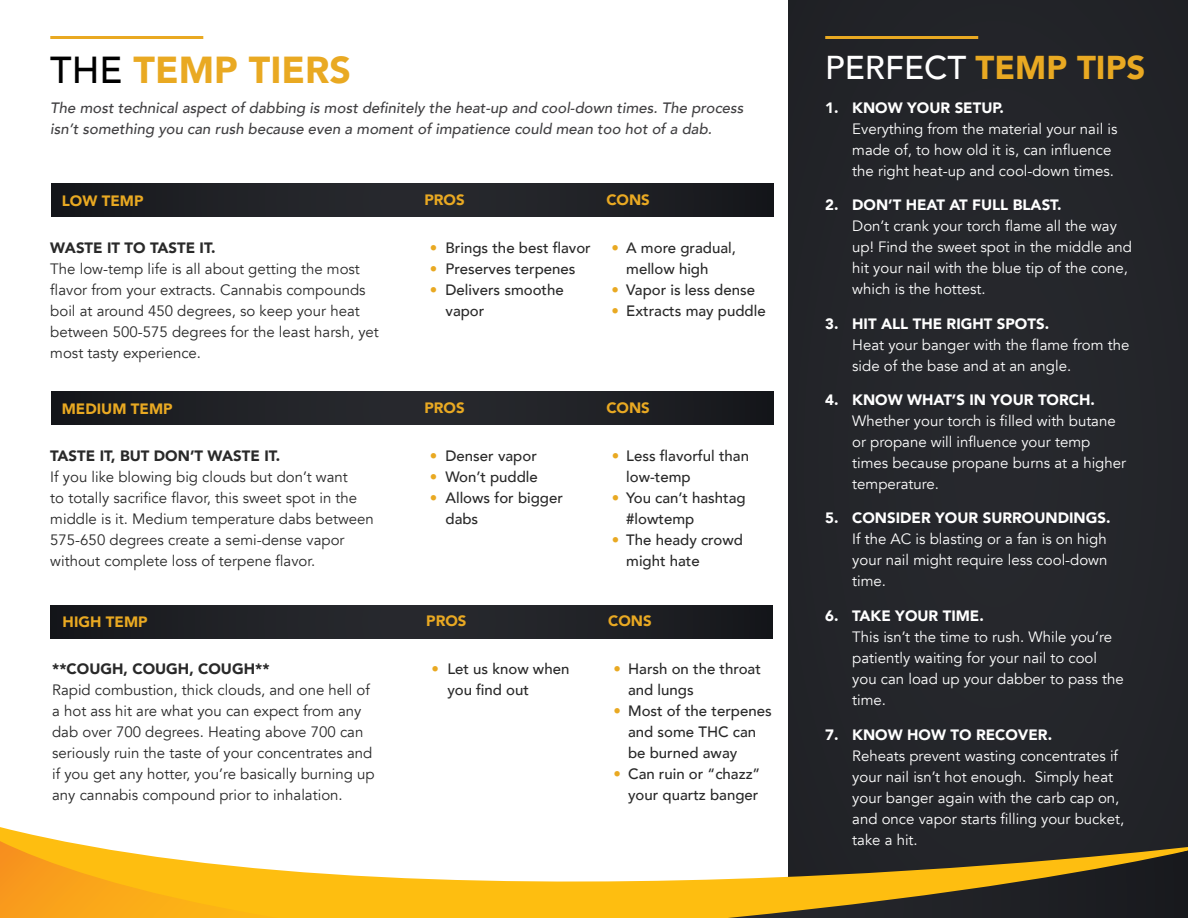
<style>
.page{position:relative;width:1188px;height:918px;background:#fff}
.page>*{position:absolute;margin:0;border:0;box-sizing:border-box;transform-origin:0 0}
.t1{font:900 37.5px "Avenir";color:#e9a922}
.t2{font:900 33px "Avenir";color:#e9a922}
.t3{font:15px/21px "Avenir";color:#fff}
.t4{font:15px/21px "Avenir";color:#292929}
.t5{font:500 15px/21px "Avenir";color:#292929}
.t6{font:italic 500 15px/21px "Avenir";color:#414042}
.t7{font:900 15px "Avenir";color:#fff}
.t8{font:900 15px "Avenir";color:#292929}
.t9{font:900 15px "Avenir";color:#e9a922}
.t10{font:15px/21px "Avenir";color:#e9a922;text-align:justify}
.s1{font-weight:500;color:#000}
.s2{font-weight:500;color:#fff}
</style>
<div class="page">
<div style="left:788px;top:0;width:400px;height:918px;background:#24252a"></div>
<svg style="left:0;top:827px;width:1188px;height:91px"></svg>
<svg style="left:0;top:841px;width:278px;height:77px"></svg>
<svg style="left:728px;top:851px;width:460px;height:67px"></svg>
<hr style="left:50px;top:36px;width:153px;height:3px;background:#e9a922">
<hr style="left:825px;top:36px;width:153px;height:3px;background:#e9a922">
<div style="left:51px;top:184px;width:722px;height:33px;background:#212227"></div>
<div style="left:51px;top:392px;width:722px;height:33px;background:#212227"></div>
<div style="left:50px;top:605px;width:722px;height:33px;background:#212227"></div>
<h1 class="t1" style="left:50px;top:38px;width:302px"><span class="s1">THE</span> TEMP TIERS</h1>
<p class="t6" style="left:50px;top:97px;width:695px">The most technical aspect of dabbing is most definitely the heat-up and cool-down times. The process isn’t something you can rush because even a moment of impatience could mean too hot of a dab.</p>
<p class="t9" style="left:62px;top:187px;width:83px">LOW TEMP</p>
<p class="t8" style="left:50px;top:235px;width:167px">WASTE IT TO TASTE IT.</p>
<p class="t4" style="left:50px;top:258px;width:330px">The low-temp life is all about getting the most flavor from your extracts. Cannabis compounds boil at around 450 degrees, so keep your heat between 500-575 degrees for the least harsh, yet most tasty experience.</p>
<p class="t9" style="left:62px;top:396px;width:112px">MEDIUM TEMP</p>
<p class="t8" style="left:50px;top:443px;width:231px">TASTE IT, BUT DON’T WASTE IT.</p>
<p class="t4" style="left:50px;top:467px;width:325px">If you like blowing big clouds but don’t want<br>to totally sacrifice flavor, this sweet spot in the middle is it. Medium temperature dabs between 575-650 degrees create a semi-dense vapor without complete loss of terpene flavor.</p>
<p class="t9" style="left:63px;top:609px;width:86px">HIGH TEMP</p>
<p class="t8" style="left:52px;top:656px;width:219px">**COUGH, COUGH, COUGH**</p>
<p class="t4" style="left:52px;top:680px;width:324px">Rapid combustion, thick clouds, and one hell of a hot ass hit are what you can expect from any dab over 700 degrees. Heating above 700 can seriously ruin the taste of your concentrates and if you get any hotter, you’re basically burning up any cannabis compound prior to inhalation.</p>
<p class="t9" style="left:424px;top:187px;width:42px">PROS</p>
<p class="t9" style="left:606px;top:187px;width:45px">CONS</p>
<p class="t5" style="left:446px;top:236px;width:147px">Brings the best flavor<br>Preserves terpenes<br>Delivers smoothe vapor</p>
<p class="t10" style="left:430px;top:237px;width:9px">• • •</p>
<p class="t5" style="left:626px;top:236px;width:141px">A more gradual, mellow high<br>Vapor is less dense<br>Extracts may puddle</p>
<p class="t10" style="left:612px;top:237px;width:9px">•</p>
<p class="t10" style="left:612px;top:279px;width:9px">• •</p>
<p class="t9" style="left:424px;top:395px;width:42px">PROS</p>
<p class="t9" style="left:606px;top:395px;width:45px">CONS</p>
<p class="t5" style="left:446px;top:444px;width:119px">Denser vapor<br>Won’t puddle<br>Allows for bigger dabs</p>
<p class="t10" style="left:430px;top:446px;width:9px">• • •</p>
<p class="t5" style="left:626px;top:444px;width:124px">Less flavorful than low-temp<br>You can’t hashtag #lowtemp<br>The heady crowd might hate</p>
<p class="t10" style="left:612px;top:446px;width:9px">•</p>
<p class="t10" style="left:612px;top:488px;width:9px">•</p>
<p class="t10" style="left:612px;top:530px;width:9px">•</p>
<p class="t9" style="left:426px;top:608px;width:42px">PROS</p>
<p class="t9" style="left:608px;top:608px;width:45px">CONS</p>
<p class="t5" style="left:447px;top:658px;width:124px">Let us know when you find out</p>
<p class="t10" style="left:432px;top:659px;width:9px">•</p>
<p class="t5" style="left:628px;top:658px;width:145px">Harsh on the throat and lungs<br>Most of the terpenes and some THC can be burned away<br>Can ruin or “chazz” your quartz banger</p>
<p class="t10" style="left:614px;top:659px;width:9px">•</p>
<p class="t10" style="left:614px;top:701px;width:9px">•</p>
<p class="t10" style="left:614px;top:764px;width:9px">•</p>
<h2 class="t2" style="left:825px;top:39px;width:322px"><span class="s2">PERFECT</span> TEMP TIPS</h2>
<p class="t7" style="left:825px;top:94px;width:180px">1. KNOW YOUR SETUP.</p>
<p class="t3" style="left:852px;top:118px;width:267px">Everything from the material your nail is made of, to how old it is, can influence the right heat-up and cool-down times.</p>
<p class="t7" style="left:825px;top:192px;width:238px">2. DON’T HEAT AT FULL BLAST.</p>
<p class="t3" style="left:852px;top:216px;width:281px">Don’t crank your torch flame all the way up! Find the sweet spot in the middle and hit your nail with the blue tip of the cone, which is the hottest.</p>
<p class="t7" style="left:825px;top:310px;width:225px">3. HIT ALL THE RIGHT SPOTS.</p>
<p class="t3" style="left:852px;top:334px;width:279px">Heat your banger with the flame from the side of the base and at an angle.</p>
<p class="t7" style="left:825px;top:387px;width:271px">4. KNOW WHAT’S IN YOUR TORCH.</p>
<p class="t3" style="left:852px;top:411px;width:275px">Whether your torch is filled with butane or propane will influence your temp times because propane burns at a higher temperature.</p>
<p class="t7" style="left:825px;top:505px;width:287px">5. CONSIDER YOUR SURROUNDINGS.</p>
<p class="t3" style="left:852px;top:529px;width:257px;text-align:justify">If the AC is blasting or a fan is on high your nail might require less cool-down time.</p>
<p class="t7" style="left:825px;top:603px;width:160px">6. TAKE YOUR TIME.</p>
<p class="t3" style="left:852px;top:627px;width:273px">This isn’t the time to rush. While you’re patiently waiting for your nail to cool you can load up your dabber to pass the time.</p>
<p class="t7" style="left:825px;top:721px;width:228px">7. KNOW HOW TO RECOVER.</p>
<p class="t3" style="left:852px;top:745px;width:273px">Reheats prevent wasting concentrates if your nail isn’t hot enough. Simply heat your banger again with the carb cap on, and once vapor starts filling your bucket, take a hit.</p>
</div>
